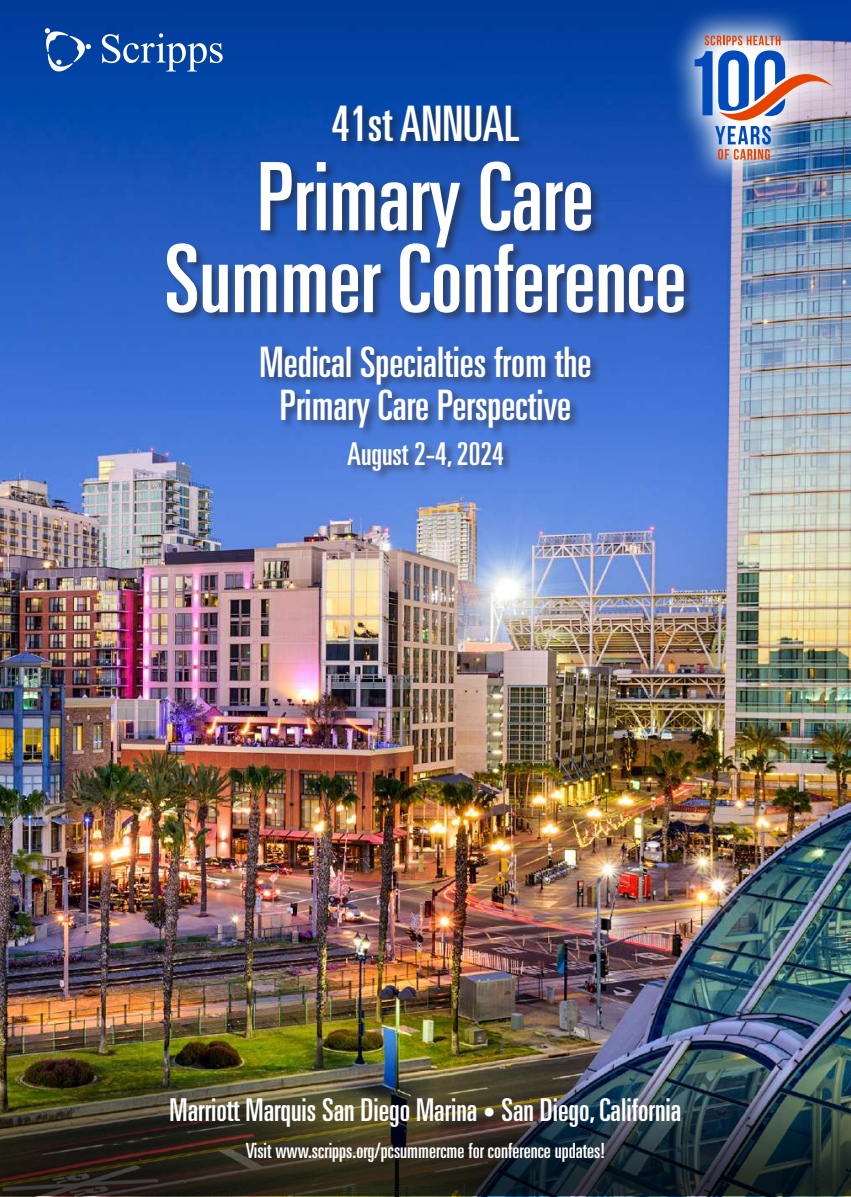
<style>
.page{position:relative;width:851px;height:1197px;background:#fff}
.page>*{position:absolute;margin:0;border:0;box-sizing:border-box;transform-origin:0 0}
.t1{font:ultra-condensed 94.5px/81.9px "Univers";color:#fff;text-align:center}
.t2{font:ultra-condensed 49px "Univers";color:#fff}
.t3{font:ultra-condensed 42px/43.4px "Univers";color:#fff;text-align:center}
.t4{font:ultra-condensed 31.5px "Univers";color:#fff}
.t5{font:ultra-condensed 21px "Univers";color:#fff}
.s1{font-size:24.5px}
</style>
<div class="page">
<img style="left:0;top:0;width:850px;height:1197px">
<div style="left:166px;top:105px;width:528px;height:376px;background:#231f20;opacity:.5"></div>
<img style="left:1px;top:1072px;width:849px;height:124px">
<hr style="left:0;top:1072px;width:1px;height:124px;background:#231f20">
<svg style="left:45px;top:28px;width:46px;height:44px"></svg>
<svg style="left:102px;top:33px;width:121px;height:39px;background:#3769b4"></svg>
<img style="left:665px;top:5px;width:185px;height:185px">
<img style="left:694px;top:36px;width:139px;height:124px">
<h2 class="t2" style="left:331px;top:96px;width:190px">41st ANNUAL</h2>
<h1 class="t1" style="left:164px;top:155px;width:523px">Primary Care<br>Summer Conference</h1>
<h3 class="t3" style="left:259px;top:340px;width:333px">Medical Specialties from the<br>Primary Care Perspective</h3>
<p class="t4" style="left:347px;top:436px;width:158px">August 2-4, 2024</p>
<p class="t4" style="left:170px;top:1092px;width:513px">Marriott Marquis San Diego Marina <span class="s1">•</span> San Diego, California</p>
<p class="t5" style="left:246px;top:1138px;width:360px">Visit www.scripps.org/pcsummercme for conference updates!</p>
</div>
